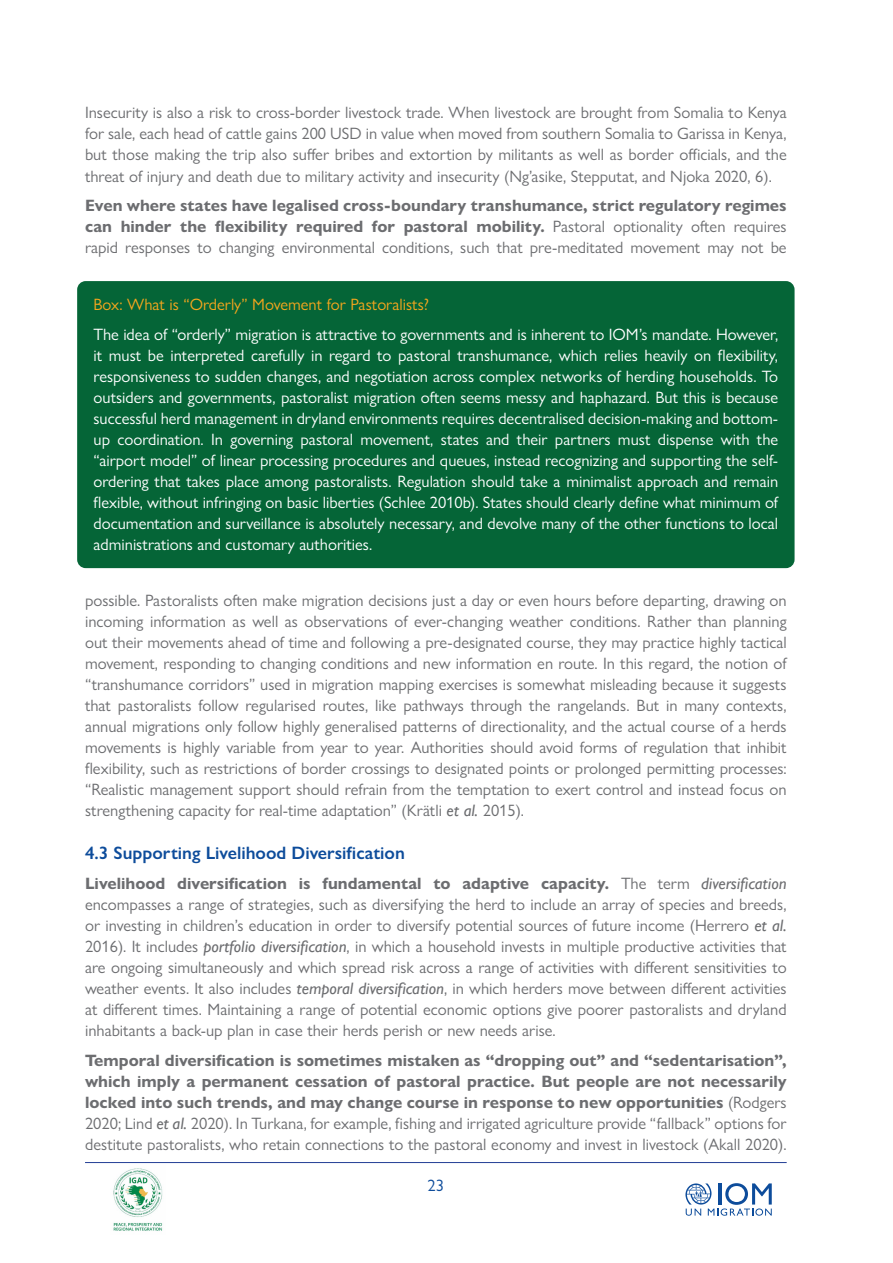
<style>
.page{position:relative;width:893px;height:1263px;background:#fff}
.page>*{position:absolute;margin:0;border:0;box-sizing:border-box;transform-origin:0 0}
.Body_Text{font:600 18px "Gill Sans Nova";color:#0d4c9b}
.Body_Text-2{font:16.5px/21.1px "Gill Sans Nova";color:#6c6d70;text-align:justify}
.t1{font:16.5px/21px "Gill Sans Nova";color:#fff;text-align:justify}
.Body_Text-3{font:700 16.5px/21px "Gill Sans Nova";color:#6c6d70;text-align:justify}
.t2{font:16.5px "Gill Sans Nova";color:#f6a61d}
.t3{font:16.5px "Gill Sans Nova";color:#0d4c9b}
.s1{font-weight:400}
.s2{font-style:italic}
.s3{font-weight:700}
.s4{font-weight:400;font-style:italic}
</style>
<div class="page">
<hr style="left:85px;top:1162px;width:702px;height:1px;background:#223e95">
<img style="left:113px;top:1168px;width:50px;height:63px">
<svg style="left:685px;top:1183px;width:87px;height:33px"></svg>
<div style="left:77px;top:281px;width:717px;height:287px;background:#056537;border-radius:9px"></div>
<p class="Body_Text-2" style="left:85px;top:102px;width:703px">Insecurity is also a risk to cross-border livestock trade. When livestock are brought from Somalia to Kenya for sale, each head of cattle gains 200 USD in value when moved from southern Somalia to Garissa in Kenya, but those making the trip also suffer bribes and extortion by militants as well as border officials, and the threat of injury and death due to military activity and insecurity (Ng’asike, Stepputat, and Njoka 2020, 6).</p>
<p class="Body_Text-3" style="left:85px;top:195px;width:703px">Even where states have legalised cross-boundary transhumance, strict regulatory regimes can hinder the flexibility required for pastoral mobility. <span class="s1">Pastoral optionality often requires rapid responses to changing environmental conditions, such that pre-meditated movement may not be</span></p>
<p class="t2" style="left:94px;top:294px;width:337px">Box: What is “Orderly” Movement for Pastoralists?</p>
<p class="t1" style="left:94px;top:323px;width:686px">The idea of “orderly” migration is attractive to governments and is inherent to IOM’s mandate. However, it must be interpreted carefully in regard to pastoral transhumance, which relies heavily on flexibility, responsiveness to sudden changes, and negotiation across complex networks of herding households. To outsiders and governments, pastoralist migration often seems messy and haphazard. But this is because successful herd management in dryland environments requires decentralised decision-making and bottom&shy;up coordination. In governing pastoral movement, states and their partners must dispense with the “airport model” of linear processing procedures and queues, instead recognizing and supporting the self&shy;ordering that takes place among pastoralists. Regulation should take a minimalist approach and remain flexible, without infringing on basic liberties (Schlee 2010b). States should clearly define what minimum of documentation and surveillance is absolutely necessary, and devolve many of the other functions to local administrations and customary authorities.</p>
<p class="Body_Text-2" style="left:85px;top:589px;width:703px">possible. Pastoralists often make migration decisions just a day or even hours before departing, drawing on incoming information as well as observations of ever-changing weather conditions. Rather than planning out their movements ahead of time and following a pre-designated course, they may practice highly tactical movement, responding to changing conditions and new information en route. In this regard, the notion of “transhumance corridors” used in migration mapping exercises is somewhat misleading because it suggests that pastoralists follow regularised routes, like pathways through the rangelands. But in many contexts, annual migrations only follow highly generalised patterns of directionality, and the actual course of a herds movements is highly variable from year to year. Authorities should avoid forms of regulation that inhibit flexibility, such as restrictions of border crossings to designated points or prolonged permitting processes: “Realistic management support should refrain from the temptation to exert control and instead focus on strengthening capacity for real-time adaptation” (Krätli <span class="s2">et al.</span> 2015).</p>
<p class="Body_Text" style="left:85px;top:842px;width:321px">4.3 Supporting Livelihood Diversification</p>
<p class="Body_Text-2" style="left:85px;top:872px;width:703px"><span class="s3">Livelihood diversification is fundamental to adaptive capacity.</span> The term <span class="s2">diversification </span>encompasses a range of strategies, such as diversifying the herd to include an array of species and breeds, or investing in children’s education in order to diversify potential sources of future income (Herrero <span class="s2">et al.<br></span>2016). It includes <span class="s2">portfolio diversification</span>, in which a household invests in multiple productive activities that are ongoing simultaneously and which spread risk across a range of activities with different sensitivities to weather events. It also includes <span class="s2">temporal diversification</span>, in which herders move between different activities at different times. Maintaining a range of potential economic options give poorer pastoralists and dryland inhabitants a back-up plan in case their herds perish or new needs arise.</p>
<p class="Body_Text-3" style="left:85px;top:1049px;width:703px">Temporal diversification is sometimes mistaken as “dropping out” and “sedentarisation”, which imply a permanent cessation of pastoral practice. But people are not necessarily locked into such trends, and may change course in response to new opportunities <span class="s1">(Rodgers 2020; Lind</span> <span class="s4">et al.</span> <span class="s1">2020). In Turkana, for example, fishing and irrigated agriculture provide “fallback” options for destitute pastoralists, who retain connections to the pastoral economy and invest in livestock (Akall 2020).</span></p>
<p class="t3" style="left:427px;top:1175px;width:18px">23</p>
</div>
